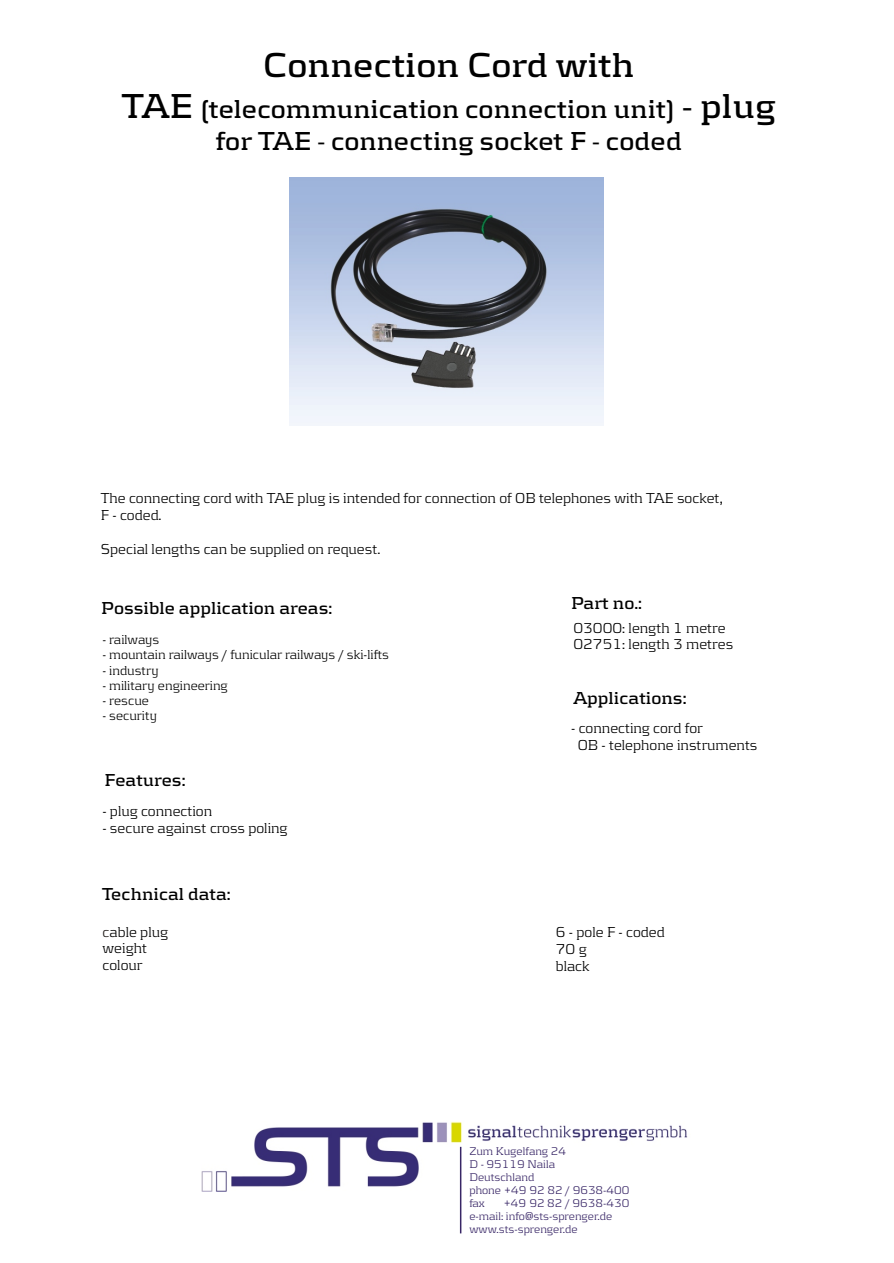
<style>
.page{position:relative;width:894px;height:1263px;background:#fff}
.page>*{position:absolute;margin:0;border:0;box-sizing:border-box;transform-origin:0 0}
.t1{font:700 36px "Kontrapunkt";color:#000}
.t2{font:700 27px/32.1px "Kontrapunkt";color:#000;text-align:center}
.t3{font:700 18px "Kontrapunkt";color:#000}
.t4{font:300 15px/16.8px "Kontrapunkt";color:#000}
.t5{font:300 13.5px "Kontrapunkt";color:#000}
.t6{font:300 11.55px/13px "Kontrapunkt";color:#382666}
.s1{font-size:36px}
.s2{color:#1f1a17}
</style>
<div class="page">
<img style="left:290px;top:177px;width:313px;height:248px">
<img style="left:202px;top:1122px;width:486px;height:69px">
<hr style="left:460px;top:1147px;width:1px;height:86px;background:#382666">
<h1 class="t1" style="left:263px;top:49px;width:373px">Connection Cord with</h1>
<h2 class="t2" style="left:122px;top:94px;width:655px"><span class="s1">TAE</span> (telecommunication connection unit) <span class="s1">- plug </span>for TAE - connecting socket F - coded</h2>
<p class="t4" style="left:101px;top:490px;width:623px">The connecting cord with TAE plug is intended for connection of OB telephones with TAE socket,<br>F - coded.</p>
<p class="t4" style="left:101px;top:541px;width:281px">Special lengths can be supplied on request.</p>
<p class="t3" style="left:101px;top:600px;width:233px">Possible application areas:</p>
<p class="t5" style="left:102px;top:634px;width:58px">- railways</p>
<p class="t5" style="left:102px;top:649px;width:288px">- mountain railways / funicular railways / ski-lifts</p>
<p class="t5" style="left:102px;top:664px;width:58px">- industry</p>
<p class="t5" style="left:102px;top:679px;width:127px">- military engineering</p>
<p class="t5" style="left:102px;top:694px;width:48px">- rescue</p>
<p class="t5" style="left:102px;top:709px;width:56px">- security</p>
<p class="t3" style="left:105px;top:771px;width:82px">Features:</p>
<p class="t4" style="left:102px;top:803px;width:111px">- plug connection</p>
<p class="t4" style="left:102px;top:820px;width:187px">- secure against cross poling</p>
<p class="t3" style="left:102px;top:885px;width:130px">Technical data:</p>
<p class="t3" style="left:571px;top:594px;width:72px">Part no.:</p>
<p class="t4" style="left:573px;top:620px;width:161px">03000: length 1 metre<br>02751: length 3 metres</p>
<p class="t3" style="left:573px;top:689px;width:115px">Applications:</p>
<p class="t4" style="left:578px;top:721px;width:181px;text-indent:-7px">- connecting cord for<br>OB - telephone instruments</p>
<p class="t4" style="left:103px;top:924px;width:67px"><span class="s2">c</span>able plug weight colour</p>
<p class="t4" style="left:556px;top:924px;width:110px">6 - pole F - coded<br>70 g<br>black</p>
<p class="t6" style="left:469px;top:1145px;width:162px">Zum Kugelfang 24<br>D - 95119 Naila<br>Deutschland<br>phone +49 92 82 / 9638-400 fax</p>
<p class="t6" style="left:469px;top:1197px;width:161px;text-indent:34px">+49 92 82 / 9638-430 e-mail: info@sts-sprenger.de www.sts-sprenger.de</p>
</div>
